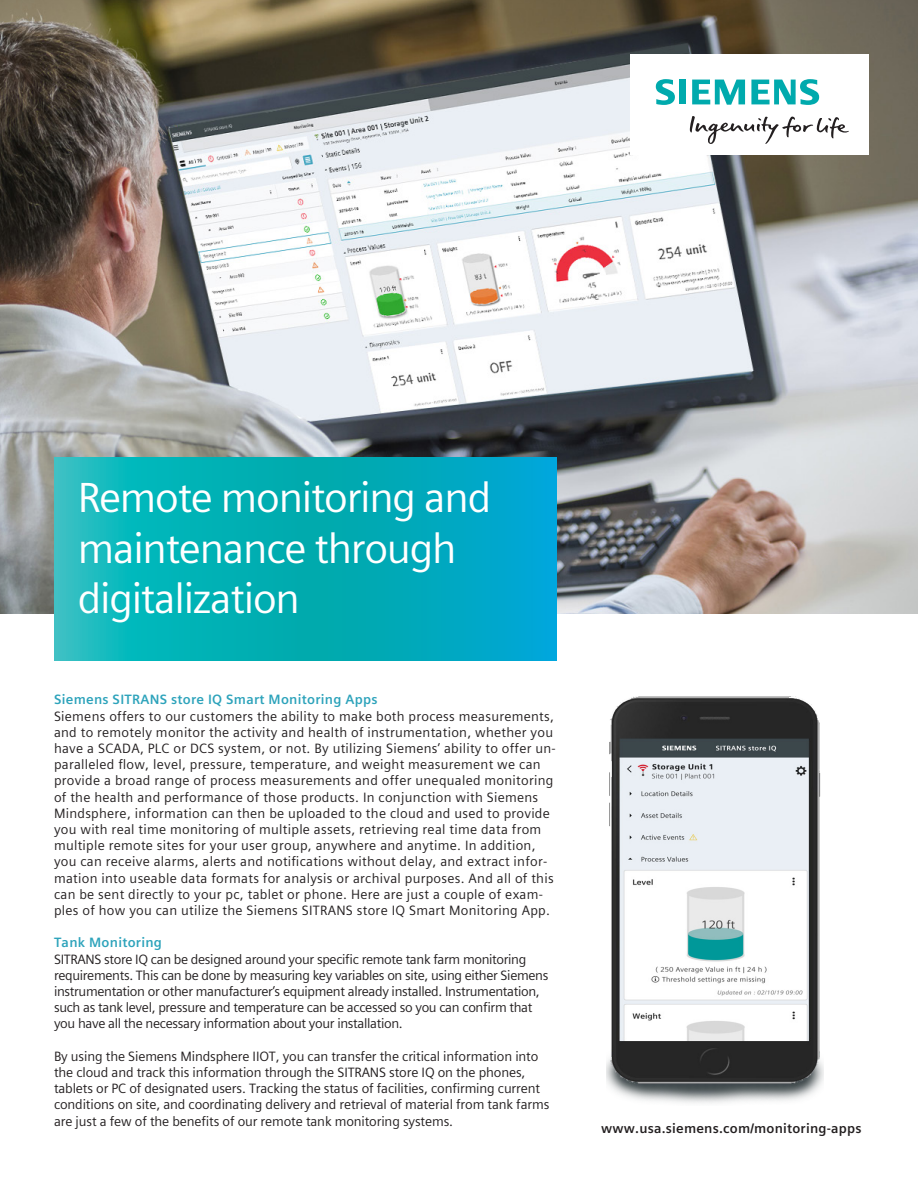
<style>
.page{position:relative;width:918px;height:1188px;background:#fff}
.page>*{position:absolute;margin:0;border:0;box-sizing:border-box;transform-origin:0 0}
._01__Headline_Panels{font:42px/50.4px "Siemens Sans Global";letter-spacing:-.03em;color:#fff}
.t1{font:13.5px/16.2px "Siemens Sans Global";letter-spacing:.02em;color:#231f20}
.t2{font:13.5px/16.2px "Siemens Sans Global";letter-spacing:-.01em;color:#231f20}
.t3{font:13.5px/16.2px "Siemens Sans Global";letter-spacing:-.025em;color:#231f20}
.t4{font:700 13.5px "Siemens Sans Global";letter-spacing:.02em;color:#2da3bb}
._09__URL_9pt_right_G{font:700 13.5px "Siemens Sans Global";letter-spacing:.015em;color:#231f20}
</style>
<div class="page">
<img style="left:0;top:0;width:918px;height:613px">
<div style="left:631px;top:54px;width:238px;height:101px;background:#fff"></div>
<svg style="left:690px;top:116px;width:159px;height:28px"></svg>
<svg style="left:656px;top:79px;width:30px;height:26px"></svg>
<svg style="left:692px;top:80px;width:53px;height:25px"></svg>
<svg style="left:751px;top:79px;width:68px;height:26px"></svg>
<svg style="left:54px;top:458px;width:502px;height:203px;background:#05aebc"></svg>
<img style="left:607px;top:696px;width:216px;height:408px">
<p class="_01__Headline_Panels" style="left:78px;top:473px;width:415px">Remote monitoring and maintenance through digitalization</p>
<p class="t4" style="left:54px;top:689px;width:325px">Siemens SITRANS store IQ Smart Monitoring Apps</p>
<p class="t1" style="left:54px;top:708px;width:503px">Siemens offers to our customers the ability to make both process measurements, and to remotely monitor the activity and health of instrumentation, whether you have a SCADA, PLC or DCS system, or not. By utilizing Siemens’ ability to offer un&shy;paralleled flow, level, pressure, temperature, and weight measurement we can provide a broad range of process measurements and offer unequaled monitoring of the health and performance of those products. In conjunction with Siemens Mindsphere, information can then be uploaded to the cloud and used to provide you with real time monitoring of multiple assets, retrieving real time data from multiple remote sites for your user group, anywhere and anytime. In addition, you can receive alarms, alerts and notifications without delay, and extract infor&shy;mation into useable data formats for analysis or archival purposes. And all of this can be sent directly to your pc, tablet or phone. Here are just a couple of exam&shy;ples of how you can utilize the Siemens SITRANS store IQ Smart Monitoring App.</p>
<p class="t4" style="left:54px;top:932px;width:110px">Tank Monitoring</p>
<p class="t3" style="left:54px;top:951px;width:496px">SITRANS store IQ can be designed around your specific remote tank farm monitoring requirements. This can be done by measuring key variables on site, using either Siemens instrumentation or other manufacturer’s equipment already installed. Instrumentation, such as tank level, pressure and temperature can be accessed so you can confirm that you have all the necessary information about your installation.</p>
<p class="t2" style="left:54px;top:1048px;width:497px">By using the Siemens Mindsphere IIOT, you can transfer the critical information into the cloud and track this information through the SITRANS store IQ on the phones, tablets or PC of designated users. Tracking the status of facilities, confirming current conditions on site, and coordinating delivery and retrieval of material from tank farms are just a few of the benefits of our remote tank monitoring systems.</p>
<p class="_09__URL_9pt_right_G" style="left:601px;top:1118px;width:262px">www.usa.siemens.com/monitoring-apps</p>
</div>
